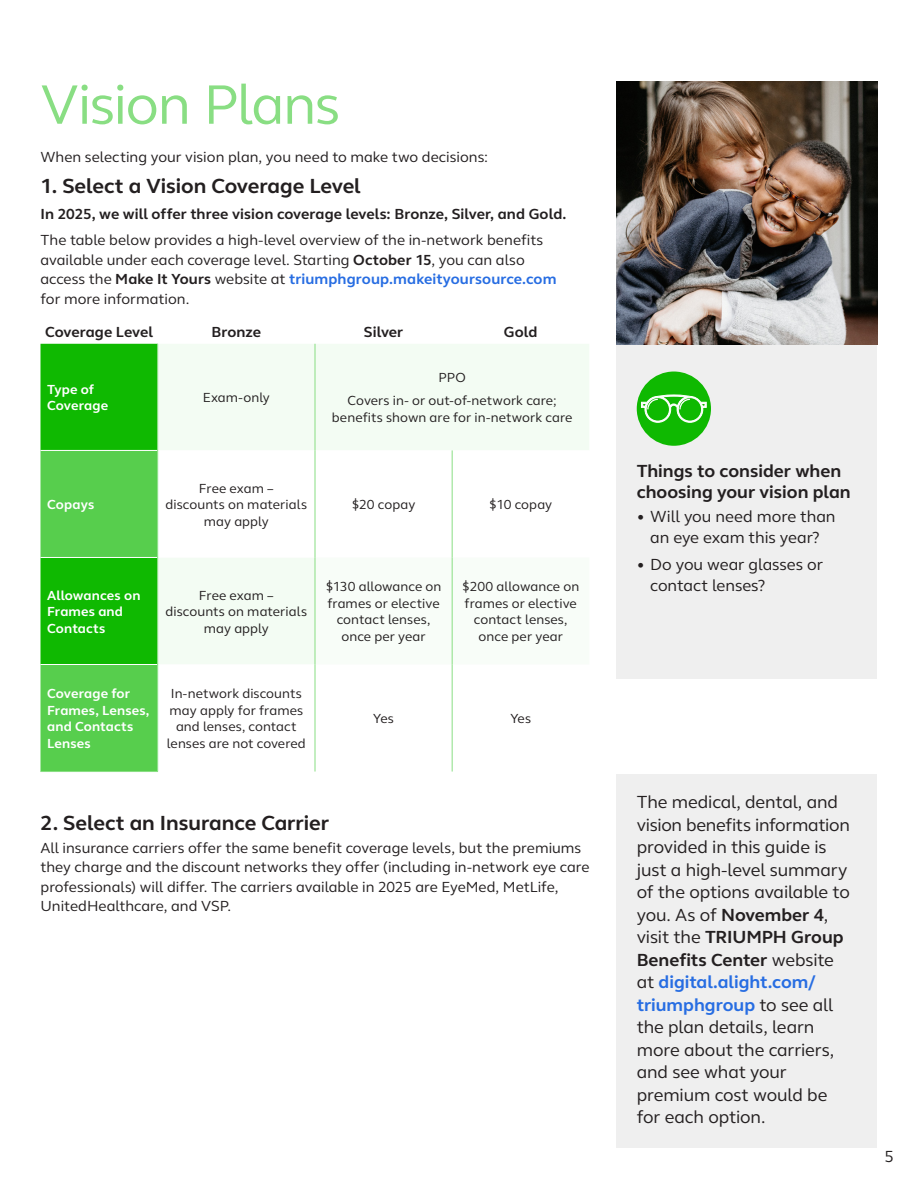
<style>
.page{position:relative;width:918px;height:1188px;background:#fff}
.page>*{position:absolute;margin:0;border:0;box-sizing:border-box;transform-origin:0 0}
.H1_front{font:57px "FS Thrive Elliot";letter-spacing:-.025em;color:#89de83}
.t1{font:700 21px "FS Thrive Elliot";color:#231f20}
.Body{font:18px/22.5px "FS Thrive Elliot";letter-spacing:-.01em;color:#231f20}
.H3_sidebar{font:700 18px/21px "FS Thrive Elliot";color:#231f20}
.Body-2{font:16.5px/21px "FS Thrive Elliot";letter-spacing:-.005em;color:#231f20;text-align:center}
.Body-3{font:15px/19.5px "FS Thrive Elliot";color:#231f20}
.Body-4{font:700 15px "FS Thrive Elliot";letter-spacing:.005em;color:#231f20}
.Sidebar_Body{font:700 15px "FS Thrive Elliot";color:#231f20}
.Sidebar_Body-2{font:13.5px/16.5px "FS Thrive Elliot";letter-spacing:.005em;color:#231f20;text-align:center}
.Sidebar_Body-3{font:700 13.5px/16.5px "FS Thrive Elliot";letter-spacing:.01em;color:#fff}
.s1{font-weight:700}
.s2{font-weight:700;color:#276de2}
</style>
<div class="page">
<div style="left:616px;top:81px;width:262px;height:597px;background:#efefef"></div>
<div style="left:637px;top:372px;width:74px;height:74px;background:#0fb901;border-radius:50%"></div>
<svg style="left:641px;top:395px;width:66px;height:28px"></svg>
<div style="left:158px;top:344px;width:431px;height:106px;background:#f3fcf3"></div>
<svg style="left:40px;top:344px;width:117px;height:427px;background:#35c429"></svg>
<svg style="left:158px;top:450px;width:294px;height:322px"></svg>
<svg style="left:316px;top:557px;width:136px;height:108px"></svg>
<hr style="left:40px;top:450px;width:117px;height:1px;background:#fff">
<hr style="left:40px;top:557px;width:117px;height:1px;background:#fff">
<hr style="left:40px;top:664px;width:117px;height:1px;background:#fff">
<hr style="left:157px;top:344px;width:1px;height:106px;background:#89de83">
<hr style="left:315px;top:344px;width:1px;height:106px;background:#89de83">
<hr style="left:452px;top:450px;width:1px;height:107px;background:#89de83">
<hr style="left:452px;top:557px;width:1px;height:108px;background:#89de83">
<hr style="left:40px;top:771px;width:118px;height:1px;background:#89de83">
<hr style="left:157px;top:665px;width:1px;height:106px;background:#89de83">
<hr style="left:315px;top:665px;width:1px;height:107px;background:#89de83">
<hr style="left:452px;top:665px;width:1px;height:107px;background:#89de83">
<hr style="left:157px;top:450px;width:1px;height:107px;background:#89de83">
<hr style="left:315px;top:450px;width:1px;height:107px;background:#89de83">
<hr style="left:157px;top:557px;width:1px;height:108px;background:#89de83">
<hr style="left:315px;top:557px;width:1px;height:108px;background:#89de83">
<img style="left:616px;top:81px;width:262px;height:264px">
<div style="left:616px;top:774px;width:262px;height:374px;background:#efefef"></div>
<p class="H1_front" style="left:40px;top:71px;width:301px">Vision Plans</p>
<p class="Body-3" style="left:40px;top:147px;width:449px">When selecting your vision plan, you need to make two decisions:</p>
<h2 class="t1" style="left:40px;top:173px;width:322px">1. Select a Vision Coverage Level</h2>
<p class="Body-4" style="left:40px;top:205px;width:528px">In 2025, we will offer three vision coverage levels: Bronze, Silver, and Gold.</p>
<p class="Body-3" style="left:40px;top:230px;width:518px">The table below provides a high-level overview of the in-network benefits available under each coverage level. Starting <span class="s1">October 15</span>, you can also access the <span class="s1">Make It Yours</span> website at <span class="s2">triumphgroup.makeityoursource.com </span>for more information.</p>
<p class="Sidebar_Body" style="left:45px;top:323px;width:110px">Coverage Level</p>
<p class="Sidebar_Body" style="left:211px;top:323px;width:51px">Bronze</p>
<p class="Sidebar_Body" style="left:364px;top:323px;width:41px">Silver</p>
<p class="Sidebar_Body" style="left:504px;top:323px;width:35px">Gold</p>
<p class="Sidebar_Body-3" style="left:47px;top:381px;width:62px">Type of<br>Coverage</p>
<p class="Sidebar_Body-2" style="left:203px;top:389px;width:69px">Exam-only</p>
<p class="Sidebar_Body-3" style="left:47px;top:496px;width:49px">Copays</p>
<p class="Sidebar_Body-2" style="left:166px;top:480px;width:143px">Free exam –<br>discounts on materials may apply</p>
<p class="Sidebar_Body-2" style="left:439px;top:369px;width:29px">PPO</p>
<p class="Sidebar_Body-2" style="left:332px;top:393px;width:242px">Covers in- or out-of-network care; benefits shown are for in-network care</p>
<p class="Sidebar_Body-2" style="left:352px;top:496px;width:65px">$20 copay</p>
<p class="Sidebar_Body-2" style="left:489px;top:496px;width:65px">$10 copay</p>
<p class="Sidebar_Body-3" style="left:47px;top:587px;width:95px">Allowances on<br>Frames and<br>Contacts</p>
<p class="Sidebar_Body-2" style="left:166px;top:587px;width:143px">Free exam –<br>discounts on materials may apply</p>
<p class="Sidebar_Body-2" style="left:326px;top:579px;width:117px">$130 allowance on frames or elective contact lenses, once per year</p>
<p class="Sidebar_Body-2" style="left:462px;top:579px;width:119px">$200 allowance on frames or elective contact lenses, once per year</p>
<p class="Sidebar_Body-3" style="left:47px;top:686px;width:104px">Coverage for<br>Frames, Lenses, and Contacts<br>Lenses</p>
<p class="Sidebar_Body-2" style="left:167px;top:686px;width:141px">In-network discounts may apply for frames and lenses, contact lenses are not covered</p>
<p class="Sidebar_Body-2" style="left:373px;top:710px;width:22px">Yes</p>
<p class="Sidebar_Body-2" style="left:510px;top:710px;width:22px">Yes</p>
<h2 class="t1" style="left:40px;top:810px;width:290px">2. Select an Insurance Carrier</h2>
<p class="Body-3" style="left:40px;top:838px;width:550px">All insurance carriers offer the same benefit coverage levels, but the premiums they charge and the discount networks they offer (including in-network eye care professionals) will differ. The carriers available in 2025 are EyeMed, MetLife, UnitedHealthcare, and VSP.</p>
<p class="H3_sidebar" style="left:637px;top:460px;width:215px">Things to consider when choosing your vision plan</p>
<p class="Body-2" style="left:637px;top:506px;width:200px">• Will you need more than an eye exam this year?</p>
<p class="Body-2" style="left:650px;top:554px;width:174px;text-align:left;text-indent:-14px">• Do you wear glasses or contact lenses?</p>
<p class="Body" style="left:637px;top:791px;width:215px">The medical, dental, and vision benefits information provided in this guide is just a high-level summary of the options available to you. As of <span class="s1">November 4</span>, visit the <span class="s1">TRIUMPH Group<br>Benefits Center</span> website at <span class="s2">digital.alight.com/ triumphgroup</span> to see all the plan details, learn more about the carriers, and see what your premium cost would be for each option.</p>
<p class="Body-2" style="left:885px;top:1146px;width:11px">5</p>
</div>
